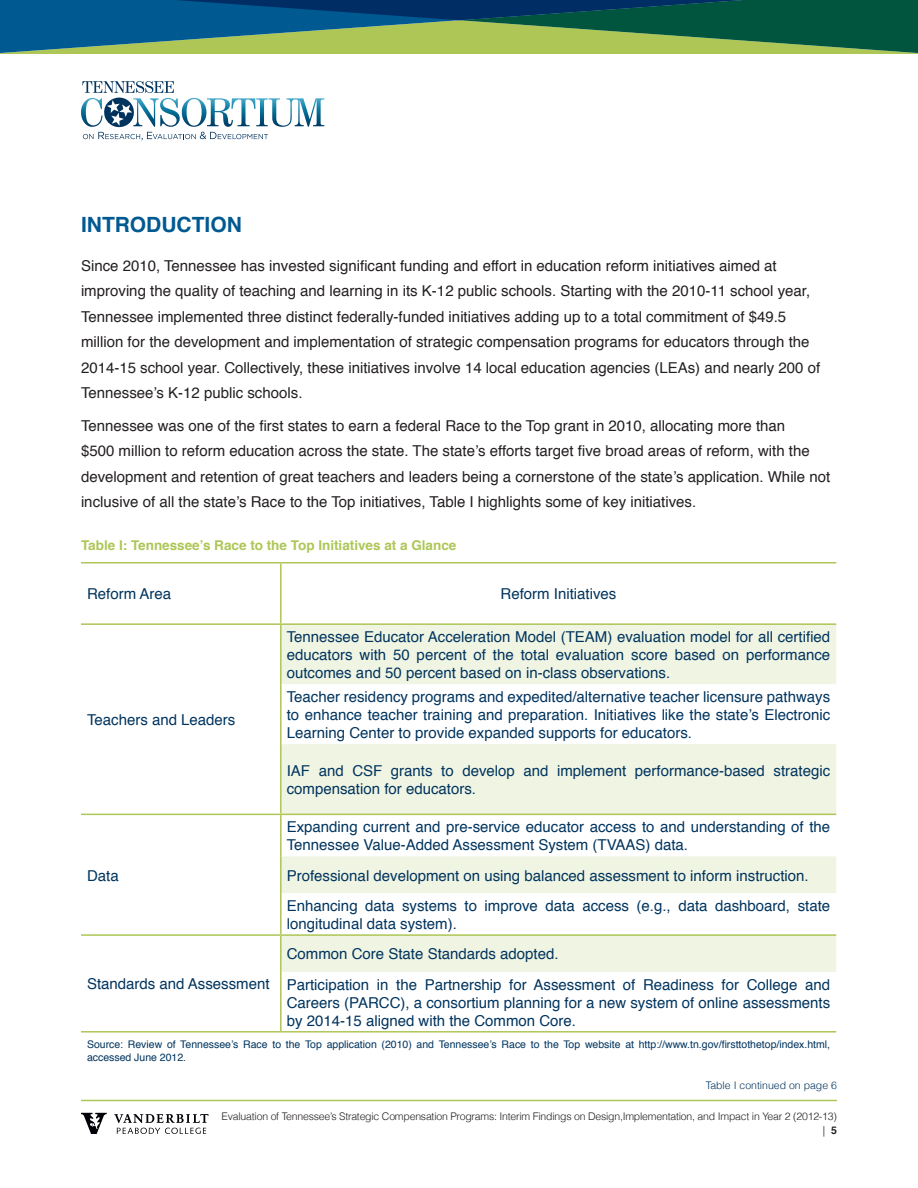
<style>
.page{position:relative;width:918px;height:1188px;background:#fff}
.page>*{position:absolute;margin:0;border:0;box-sizing:border-box;transform-origin:0 0}
.t1{font:700 21px "Helvetica";color:#005991}
.t2{font:15px/18px "Helvetica";color:#00345e}
.t3{font:15px/25.5px "Helvetica";color:#231f20}
.t4{font:700 13.5px "Helvetica";color:#adc656}
.t5{font:10.5px/12.6px "Helvetica";color:#00345e}
.t6{font:300 10.5px/14.1px "Helvetica";letter-spacing:-.02em;color:#231f20;text-align:right}
.t7{font:300 10.5px "Helvetica";color:#00345e}
.s1{font-weight:700}
</style>
<div class="page">
<svg style="left:0;top:0;width:918px;height:54px;background:#387662"></svg>
<svg style="left:81px;top:81px;width:243px;height:59px"></svg>
<hr style="left:81px;top:1100px;width:756px;height:1px;background:#adc656">
<svg style="left:81px;top:1113px;width:26px;height:21px"></svg>
<svg style="left:114px;top:1114px;width:94px;height:20px"></svg>
<svg style="left:282px;top:625px;width:554px;height:347px;fill:#f0f4e2"></svg>
<hr style="left:81px;top:562px;width:200px;height:2px;background:#adc656">
<hr style="left:280px;top:564px;width:2px;height:59px;background:#adc656">
<hr style="left:281px;top:562px;width:555px;height:2px;background:#adc656">
<hr style="left:81px;top:623px;width:200px;height:2px;background:#adc656">
<hr style="left:280px;top:625px;width:2px;height:59px;background:#adc656">
<hr style="left:281px;top:623px;width:555px;height:2px;background:#adc656">
<hr style="left:280px;top:684px;width:2px;height:60px;background:#adc656">
<hr style="left:280px;top:744px;width:2px;height:70px;background:#adc656">
<hr style="left:280px;top:815px;width:2px;height:41px;background:#adc656">
<hr style="left:280px;top:856px;width:2px;height:37px;background:#adc656">
<hr style="left:280px;top:893px;width:2px;height:41px;background:#adc656">
<hr style="left:280px;top:936px;width:2px;height:36px;background:#adc656">
<hr style="left:280px;top:972px;width:2px;height:59px;background:#adc656">
<hr style="left:81px;top:814px;width:200px;height:1px;background:#adc656">
<hr style="left:281px;top:814px;width:555px;height:1px;background:#adc656">
<hr style="left:81px;top:934px;width:200px;height:2px;background:#adc656">
<hr style="left:281px;top:934px;width:555px;height:2px;background:#adc656">
<hr style="left:81px;top:1031px;width:200px;height:2px;background:#adc656">
<hr style="left:281px;top:1031px;width:555px;height:2px;background:#adc656">
<h1 class="t1" style="left:81px;top:207px;width:162px">INTRODUCTION</h1>
<p class="t3" style="left:81px;top:253px;width:741px">Since 2010, Tennessee has invested significant funding and effort in education reform initiatives aimed at improving the quality of teaching and learning in its K-12 public schools. Starting with the 2010-11 school year, Tennessee implemented three distinct federally-funded initiatives adding up to a total commitment of $49.5 million for the development and implementation of strategic compensation programs for educators through the 2014-15 school year. Collectively, these initiatives involve 14 local education agencies (LEAs) and nearly 200 of Tennessee’s K-12 public schools.</p>
<p class="t3" style="left:81px;top:413px;width:751px">Tennessee was one of the first states to earn a federal Race to the Top grant in 2010, allocating more than<br>$500 million to reform education across the state. The state’s efforts target five broad areas of reform, with the development and retention of great teachers and leaders being a cornerstone of the state’s application. While not inclusive of all the state’s Race to the Top initiatives, Table I highlights some of key initiatives.</p>
<p class="t4" style="left:81px;top:534px;width:377px">Table I: Tennessee’s Race to the Top Initiatives at a Glance</p>
<p class="t2" style="left:87px;top:585px;width:86px">Reform Area</p>
<p class="t2" style="left:501px;top:585px;width:117px">Reform Initiatives</p>
<p class="t2" style="left:87px;top:711px;width:150px">Teachers and Leaders</p>
<p class="t2" style="left:87px;top:867px;width:33px">Data</p>
<p class="t2" style="left:287px;top:628px;width:545px;text-align:justify">Tennessee Educator Acceleration Model (TEAM) evaluation model for all certified educators with 50 percent of the total evaluation score based on performance outcomes and 50 percent based on in-class observations.</p>
<p class="t2" style="left:287px;top:688px;width:545px;text-align:justify">Teacher residency programs and expedited/alternative teacher licensure pathways to enhance teacher training and preparation. Initiatives like the state’s Electronic Learning Center to provide expanded supports for educators.</p>
<p class="t2" style="left:287px;top:762px;width:545px">IAF and CSF grants to develop and implement performance-based strategic compensation for educators.</p>
<p class="t2" style="left:287px;top:819px;width:545px">Expanding current and pre-service educator access to and understanding of the<br>Tennessee Value-Added Assessment System (TVAAS) data.</p>
<p class="t2" style="left:287px;top:861px;width:545px;line-height:30.3px">Professional development on using balanced assessment to inform instruction.<br>Enhancing data systems to improve data access (e.g., data dashboard, state</p>
<p class="t2" style="left:287px;top:915px;width:172px">longitudinal data system).</p>
<p class="t2" style="left:287px;top:939px;width:545px;line-height:30.3px">Common Core State Standards adopted.<br>Participation in the Partnership for Assessment of Readiness for College and</p>
<p class="t2" style="left:287px;top:994px;width:545px">Careers (PARCC), a consortium planning for a new system of online assessments by 2014-15 aligned with the Common Core.</p>
<p class="t5" style="left:87px;top:1039px;width:745px">Source: Review of Tennessee’s Race to the Top application (2010) and Tennessee’s Race to the Top website at http://www.tn.gov/firsttothetop/index.html, accessed June 2012.</p>
<p class="t7" style="left:706px;top:1076px;width:133px">Table I continued on page 6</p>
<p class="t2" style="left:87px;top:976px;width:184px">Standards and Assessment</p>
<p class="t6" style="left:222px;top:1109px;width:617px">Evaluation of Tennessee’s Strategic Compensation Programs: Interim Findings on Design,Implementation, and Impact in Year 2 (2012-13) | <span class="s1">5</span></p>
</div>
